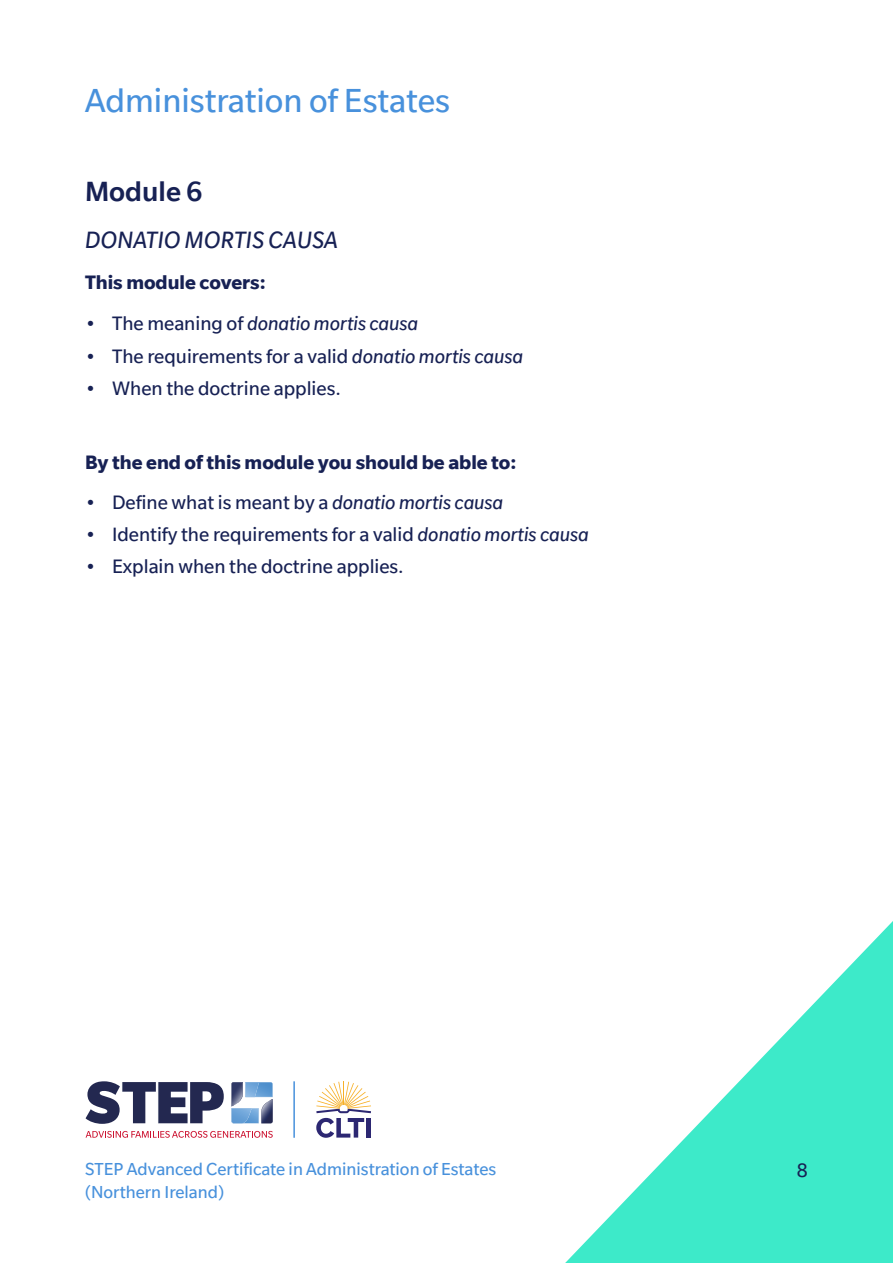
<style>
.page{position:relative;width:893px;height:1263px;background:#fff}
.page>*{position:absolute;margin:0;border:0;box-sizing:border-box;transform-origin:0 0}
.t1{font:36px "Slate";color:#4891dc}
.t2{font:500 30px "Slate";color:#172154}
.t3{font:italic 25.5px "Slate";color:#172154}
.t4{font:21px "Slate";color:#172154}
.t5{font:700 21px "Slate";color:#172154}
.t6{font:italic 21px "Slate";color:#172154}
.t7{font:18.75px/22.5px "Slate";color:#4891dc}
.s1{font-style:normal}
.s2{font-style:italic}
</style>
<div class="page">
<svg style="left:565px;top:921px;width:328px;height:342px"></svg>
<svg style="left:86px;top:1081px;width:138px;height:43px"></svg>
<svg style="left:231px;top:1082px;width:42px;height:41px"></svg>
<svg style="left:86px;top:1131px;width:187px;height:7px"></svg>
<hr style="left:293px;top:1081px;width:2px;height:57px;background:#4891dc">
<svg style="left:316px;top:1081px;width:55px;height:57px"></svg>
<div style="left:366px;top:1118px;width:5px;height:19px;background:#2c2772"></div>
<h1 class="t1" style="left:85px;top:81px;width:366px">Administration of Estates</h1>
<h2 class="t2" style="left:85px;top:175px;width:119px">Module 6</h2>
<p class="t3" style="left:85px;top:226px;width:255px">DONATIO MORTIS CAUSA</p>
<p class="t5" style="left:85px;top:271px;width:182px">This module covers:</p>
<p class="t6" style="left:85px;top:312px;width:335px"><span class="s1">• The meaning of</span> donatio mortis causa</p>
<p class="t4" style="left:85px;top:345px;width:440px">• The requirements for a valid <span class="s2">donatio mortis causa</span></p>
<p class="t4" style="left:85px;top:377px;width:257px">• When the doctrine applies.</p>
<p class="t5" style="left:85px;top:450px;width:433px">By the end of this module you should be able to:</p>
<p class="t4" style="left:85px;top:491px;width:420px">• Define what is meant by a <span class="s2">donatio mortis causa</span></p>
<p class="t4" style="left:85px;top:523px;width:505px">• Identify the requirements for a valid <span class="s2">donatio mortis causa</span></p>
<p class="t4" style="left:85px;top:555px;width:320px">• Explain when the doctrine applies.</p>
<p class="t7" style="left:85px;top:1158px;width:413px">STEP Advanced Certificate in Administration of Estates (Northern Ireland)</p>
<p class="t4" style="left:797px;top:1159px;width:12px">8</p>
</div>
